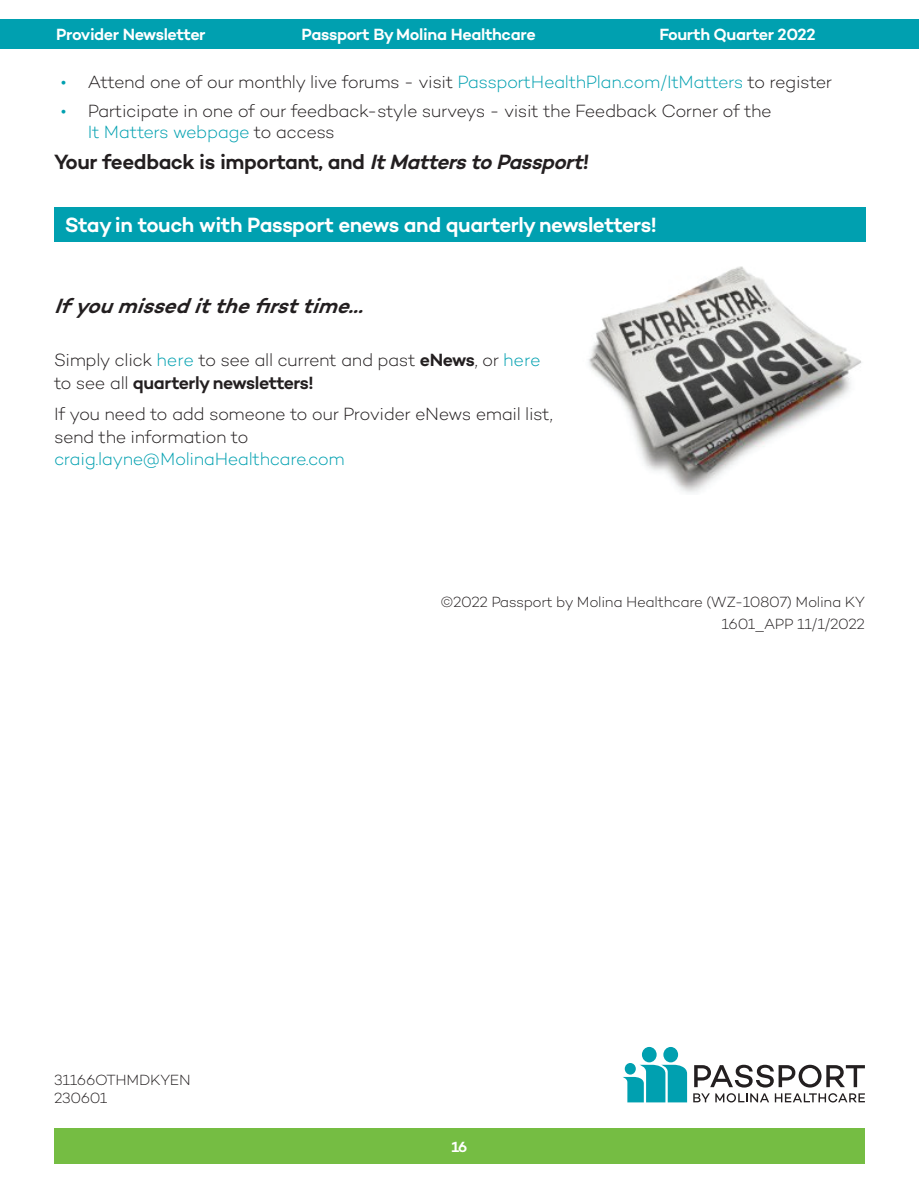
<style>
.page{position:relative;width:919px;height:1189px;background:#fff}
.page>*{position:absolute;margin:0;border:0;box-sizing:border-box;transform-origin:0 0}
.t1{font:600 21px "Campton";letter-spacing:-.025em;color:#fff}
.t2{font:600 21px "Campton";letter-spacing:-.02em;color:#231f20}
.t3{font:italic 600 21px "Campton";color:#231f20}
.t4{font:300 18px/22.5px "Campton";letter-spacing:-.025em;color:#231f20}
.t5{font:600 16.5px "Campton";letter-spacing:-.025em;color:#fff}
.t6{font:300 15px/18px "Campton";letter-spacing:-.02em;color:#231f20}
.t7{font:600 15px "Campton";color:#fff}
.s1{color:#00a0b0}
.s2{font-style:italic}
.s3{font-weight:600}
</style>
<div class="page">
<div style="left:54px;top:1128px;width:810px;height:35px;background:#75bd43"></div>
<div style="left:0;top:19px;width:918px;height:30px;background:#00a0b0"></div>
<div style="left:54px;top:207px;width:811px;height:34px;background:#00a0b0"></div>
<img style="left:588px;top:266px;width:274px;height:227px">
<svg style="left:693px;top:1064px;width:171px;height:38px"></svg>
<div style="left:663px;top:1046px;width:14px;height:16px;background:#00a0b0;border-radius:50%"></div>
<div style="left:641px;top:1046px;width:15px;height:16px;background:#00a0b0;border-radius:50%"></div>
<svg style="left:623px;top:1064px;width:63px;height:38px"></svg>
<svg style="left:624px;top:1062px;width:11px;height:12px"></svg>
<p class="t5" style="left:56px;top:24px;width:151px">Provider Newsletter</p>
<p class="t5" style="left:301px;top:24px;width:235px">Passport By Molina Healthcare</p>
<p class="t5" style="left:659px;top:24px;width:157px">Fourth Quarter 2022</p>
<p class="t4" style="left:61px;top:70px;width:772px"><span class="s1">•</span> Attend one of our monthly live forums - visit <span class="s1">PassportHealthPlan .com/ItMatters</span> to register</p>
<p class="t4" style="left:88px;top:100px;width:685px;line-height:21px;text-indent:-27px"><span class="s1">•</span> Participate in one of our feedback-style surveys - visit the Feedback Corner of the<br><span class="s1">It Matters webpage</span> to access</p>
<h3 class="t2" style="left:54px;top:149px;width:538px">Your feedback is important, and <span class="s2">ItMattersto Passport</span>!</h3>
<h2 class="t1" style="left:65px;top:212px;width:593px">Stay in touch with Passport enews and quarterly newsletters!</h2>
<p class="t3" style="left:54px;top:292px;width:319px">Ifyoumisseditthefirsttime…</p>
<p class="t4" style="left:54px;top:348px;width:488px">Simply click <span class="s1">here</span> to see all current and past <span class="s3">eNews</span>, or <span class="s1">here </span>to see all <span class="s3">quarterly newsletters!</span></p>
<p class="t4" style="left:54px;top:402px;width:500px">If you need to add someone to our Provider eNews email list, send the information to<br><span class="s1">craig .layne@MolinaHealthcare .com</span></p>
<p class="t6" style="left:54px;top:1069px;width:138px">31166OTHMDKYEN<br>230601</p>
<p class="t6" style="left:440px;top:592px;width:425px">©2022 Passport by Molina Healthcare (WZ-10807) Molina KY</p>
<p class="t6" style="left:721px;top:614px;width:145px">1601_APP 11/1/2022</p>
<p class="t7" style="left:451px;top:1137px;width:17px">16</p>
</div>
